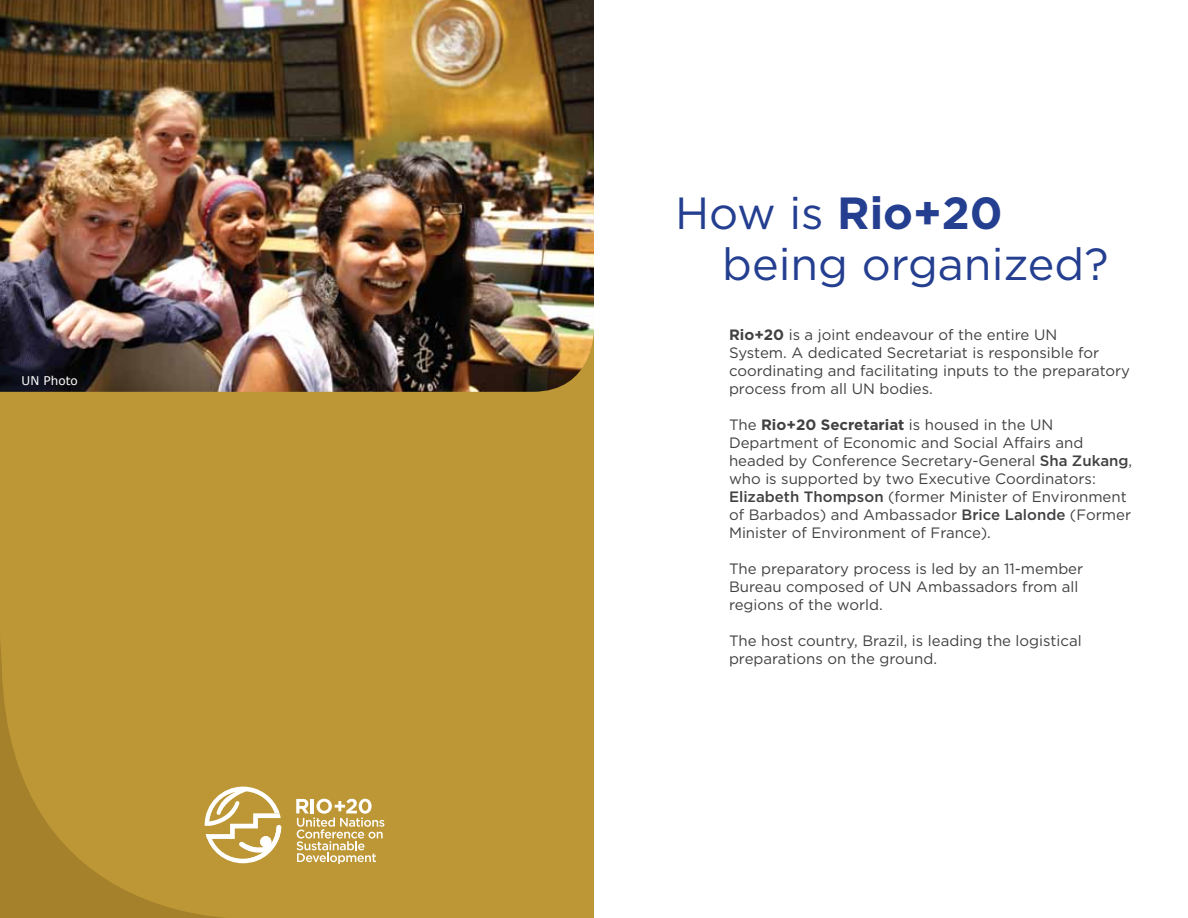
<style>
.page{position:relative;width:1188px;height:918px;background:#fff}
.page>*{position:absolute;margin:0;border:0;box-sizing:border-box;transform-origin:0 0}
.t1{font:45px/51px "Gotham";color:#243e90}
.t2{font:15px/18px "Gotham";color:#414042}
.t3{font:12px "Verdana";color:#fff}
.s1{font-weight:700}
.s2{font-weight:500}
</style>
<div class="page">
<img style="left:0;top:0;width:594px;height:392px">
<div style="left:0;top:392px;width:593px;height:526px;background:#bd9736"></div>
<p class="t3" style="left:22px;top:373px;width:58px">UN Photo</p>
<h1 class="t1" style="left:722px;top:187px;width:388px;text-indent:-47px">How is <span class="s1">Rio+20 </span>being organized?</h1>
<p class="t2" style="left:729px;top:326px;width:403px"><span class="s1">Rio+20</span> is a joint endeavour of the entire UN<br>System. A dedicated Secretariat is responsible for coordinating and facilitating inputs to the preparatory process from all UN bodies.</p>
<p class="t2" style="left:729px;top:416px;width:405px">The <span class="s1">Rio+20 Secretariat</span> is housed in the UN Department of Economic and Social Affairs and headed by Conference Secretary-General <span class="s2">Sha Zukang</span>, who is supported by two Executive Coordinators:<br><span class="s2">Elizabeth Thompson</span> (former Minister of Environment of Barbados) and Ambassador <span class="s2">Brice Lalonde</span> (Former Minister of Environment of France).</p>
<p class="t2" style="left:729px;top:560px;width:356px">The preparatory process is led by an 11-member<br>Bureau composed of UN Ambassadors from all regions of the world.</p>
<p class="t2" style="left:729px;top:632px;width:354px">The host country, Brazil, is leading the logistical preparations on the ground.</p>
</div>
